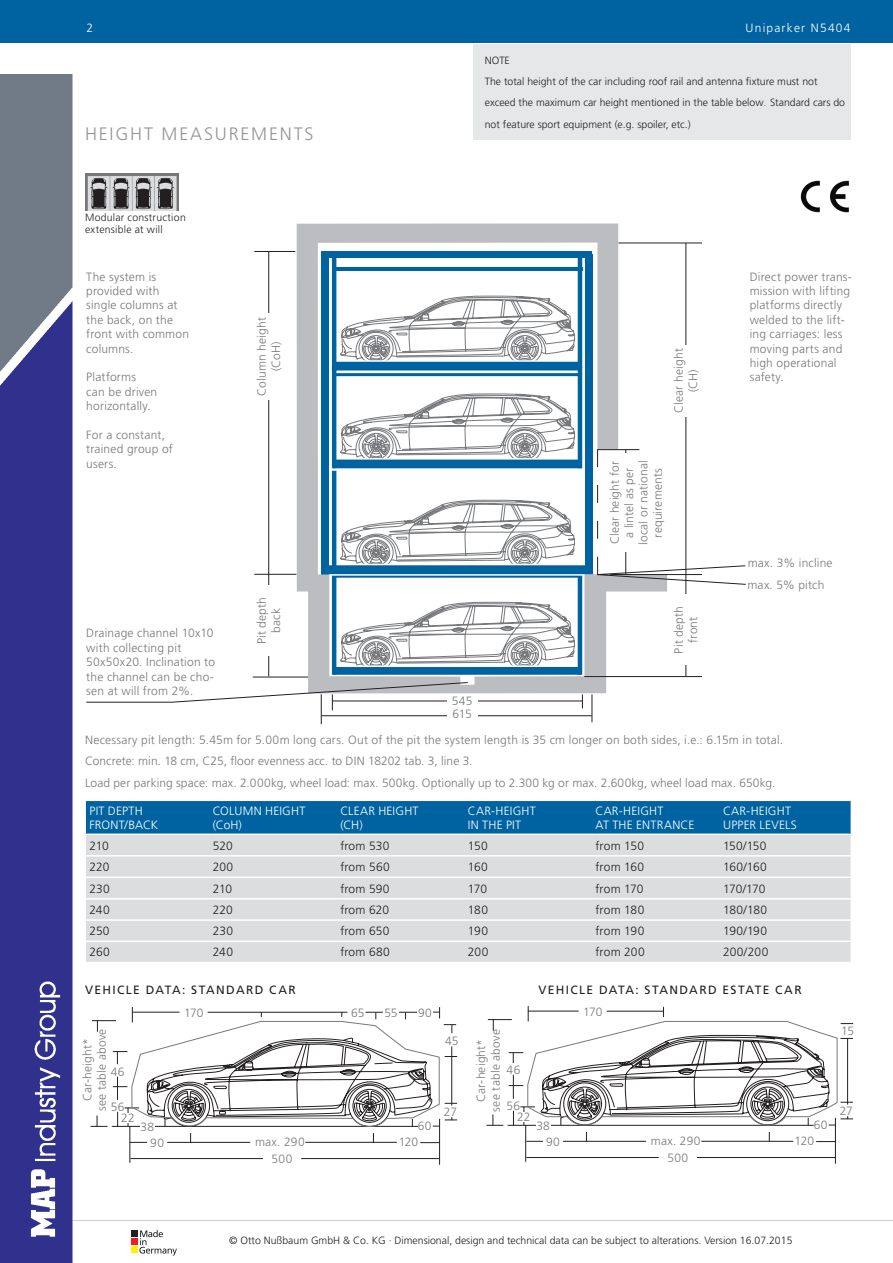
<style>
.page{position:relative;width:893px;height:1263px;background:#fff}
.page>*{position:absolute;margin:0;border:0;box-sizing:border-box;transform-origin:0 0}
.Schlagzeile{font:300 18px "Frutiger LT";letter-spacing:.1em;color:#939598}
.technical_draw{font:300 12px/14.4px "Frutiger LT";letter-spacing:.015em;color:#76787b}
.t1{font:300 12px "Frutiger LT";letter-spacing:.015em;color:#231f20}
.Produktvorstellung{font:300 12px "Frutiger LT";letter-spacing:.01em;color:#76787b}
.table_headline{font:300 12px/14.4px "Frutiger LT";letter-spacing:.02em;color:#fff}
.Argumentation{font:12px "Frutiger LT";letter-spacing:.115em;color:#231f20}
.Kopfzeile_rechts{font:300 12px "Frutiger LT";letter-spacing:.1em;color:#fff}
.picture_title{font:300 10.5px/21.3px "Frutiger LT";color:#231f20}
.picture_title-2{font:300 10.5px "Frutiger LT";letter-spacing:.02em;color:#231f20}
.s1{font-size:12px;color:#76787b}
</style>
<div class="page">
<div style="left:0;top:0;width:893px;height:43px;background:#0063a1"></div>
<div style="left:473px;top:44px;width:378px;height:96px;background:#e6e7e9"></div>
<img style="left:0;top:75px;width:893px;height:1188px">
<p class="Kopfzeile_rechts" style="left:86px;top:21px;width:8px">2</p>
<p class="Kopfzeile_rechts" style="left:746px;top:21px;width:106px">Uniparker N5404</p>
<p class="Schlagzeile" style="left:85px;top:123px;width:230px">HEIGHT MEASUREMENTS</p>
<p class="picture_title-2" style="left:85px;top:211px;width:102px">Modular construction</p>
<p class="picture_title-2" style="left:85px;top:224px;width:79px">extensible at will</p>
<p class="technical_draw" style="left:86px;top:269px;width:104px">The system is provided with single columns at the back, on the front with common columns.</p>
<p class="technical_draw" style="left:86px;top:370px;width:72px">Platforms can be driven horizontally.</p>
<p class="technical_draw" style="left:86px;top:428px;width:88px">For a constant, trained group of users.</p>
<p class="technical_draw" style="left:255px;top:396px;width:80px;rotate:-90deg">Column height</p>
<p class="technical_draw" style="left:269px;top:371px;width:31px;rotate:-90deg">(CoH)</p>
<p class="picture_title" style="left:485px;top:50px;width:27px">NOTE</p>
<p class="picture_title" style="left:485px;top:71px;width:362px">The total height of the car including roof rail and antenna fixture must not exceed the maximum car height mentioned in the table below<span class="s1">.</span> Standard cars do not feature sport equipment (e.g. spoiler, etc.)</p>
<p class="technical_draw" style="left:672px;top:413px;width:66px;rotate:-90deg">Clear height</p>
<p class="technical_draw" style="left:686px;top:392px;width:24px;rotate:-90deg">(CH)</p>
<p class="technical_draw" style="left:608px;top:545px;width:87px;text-align:center;rotate:-90deg">Clear height for a lintel as per local or national requirements</p>
<p class="technical_draw" style="left:750px;top:269px;width:104px">Direct power trans&shy;mission with lifting platforms directly welded to the lift&shy;ing carriages: less moving parts and high operational safety.</p>
<p class="technical_draw" style="left:748px;top:556px;width:86px">max. 3% incline</p>
<p class="technical_draw" style="left:747px;top:578px;width:78px">max. 5% pitch</p>
<p class="technical_draw" style="left:86px;top:626px;width:130px">Drainage channel 10x10 with collecting pit<br>50x50x20. Inclination to the channel can be cho&shy;sen at will from 2%.</p>
<p class="technical_draw" style="left:255px;top:644px;width:49px;rotate:-90deg">Pit depth</p>
<p class="technical_draw" style="left:269px;top:633px;width:26px;rotate:-90deg">back</p>
<p class="technical_draw" style="left:672px;top:654px;width:49px;text-align:center;rotate:-90deg">Pit depth front</p>
<p class="technical_draw" style="left:452px;top:694px;width:22px">545</p>
<p class="technical_draw" style="left:453px;top:706px;width:21px">615</p>
<p class="technical_draw" style="left:85px;top:733px;width:700px">Necessary pit length: 5.45m for 5.00m long cars. Out of the pit the system length is 35 cm longer on both sides, i.e.: 6.15m in total.</p>
<p class="Produktvorstellung" style="left:85px;top:754px;width:389px">Concrete: min. 18 cm, C25, floor evenness acc. to DIN 18202 tab. 3, line 3.</p>
<p class="Produktvorstellung" style="left:85px;top:776px;width:692px">Load per parking space: max. 2.000kg, wheel load: max. 500kg. Optionally up to 2.300 kg or max. 2.600kg, wheel load max. 650kg.</p>
<p class="table_headline" style="left:89px;top:803px;width:55px">PIT DEPTH</p>
<p class="table_headline" style="left:89px;top:818px;width:70px">FRONT/BACK</p>
<p class="table_headline" style="left:213px;top:803px;width:94px">COLUMN HEIGHT</p>
<p class="table_headline" style="left:213px;top:818px;width:31px">(CoH)</p>
<p class="table_headline" style="left:340px;top:803px;width:80px">CLEAR HEIGHT (CH)</p>
<p class="table_headline" style="left:468px;top:803px;width:69px">CAR-HEIGHT<br>IN THE PIT</p>
<p class="table_headline" style="left:595px;top:803px;width:100px">CAR-HEIGHT<br>AT THE ENTRANCE</p>
<p class="table_headline" style="left:723px;top:803px;width:75px">CAR-HEIGHT<br>UPPER LEVELS</p>
<p class="t1" style="left:89px;top:839px;width:21px">210</p>
<p class="t1" style="left:213px;top:839px;width:22px">520</p>
<p class="t1" style="left:340px;top:839px;width:51px">from 530</p>
<p class="t1" style="left:468px;top:839px;width:21px">150</p>
<p class="t1" style="left:595px;top:839px;width:50px">from 150</p>
<p class="t1" style="left:723px;top:839px;width:45px">150/150</p>
<p class="t1" style="left:89px;top:860px;width:22px">220</p>
<p class="t1" style="left:213px;top:860px;width:22px">200</p>
<p class="t1" style="left:340px;top:860px;width:51px">from 560</p>
<p class="t1" style="left:468px;top:860px;width:22px">160</p>
<p class="t1" style="left:595px;top:860px;width:50px">from 160</p>
<p class="t1" style="left:723px;top:860px;width:45px">160/160</p>
<p class="t1" style="left:89px;top:882px;width:22px">230</p>
<p class="t1" style="left:213px;top:882px;width:21px">210</p>
<p class="t1" style="left:340px;top:882px;width:51px">from 590</p>
<p class="t1" style="left:468px;top:882px;width:21px">170</p>
<p class="t1" style="left:595px;top:882px;width:50px">from 170</p>
<p class="t1" style="left:723px;top:882px;width:44px">170/170</p>
<p class="t1" style="left:89px;top:903px;width:22px">240</p>
<p class="t1" style="left:213px;top:903px;width:22px">220</p>
<p class="t1" style="left:340px;top:903px;width:50px">from 620</p>
<p class="t1" style="left:468px;top:903px;width:22px">180</p>
<p class="t1" style="left:595px;top:903px;width:50px">from 180</p>
<p class="t1" style="left:723px;top:903px;width:46px">180/180</p>
<p class="t1" style="left:89px;top:924px;width:22px">250</p>
<p class="t1" style="left:213px;top:924px;width:22px">230</p>
<p class="t1" style="left:340px;top:924px;width:51px">from 650</p>
<p class="t1" style="left:468px;top:924px;width:22px">190</p>
<p class="t1" style="left:595px;top:924px;width:50px">from 190</p>
<p class="t1" style="left:723px;top:924px;width:46px">190/190</p>
<p class="t1" style="left:89px;top:945px;width:22px">260</p>
<p class="t1" style="left:213px;top:945px;width:22px">240</p>
<p class="t1" style="left:340px;top:945px;width:51px">from 680</p>
<p class="t1" style="left:468px;top:945px;width:22px">200</p>
<p class="t1" style="left:595px;top:945px;width:51px">from 200</p>
<p class="t1" style="left:723px;top:945px;width:47px">200/200</p>
<p class="Argumentation" style="left:85px;top:983px;width:212px">VEHICLE DATA: STANDARD CAR</p>
<p class="Argumentation" style="left:538px;top:983px;width:265px">VEHICLE DATA: STANDARD ESTATE CAR</p>
<p class="technical_draw" style="left:184px;top:1005px;width:21px">170</p>
<p class="technical_draw" style="left:351px;top:1005px;width:15px">65</p>
<p class="technical_draw" style="left:384px;top:1005px;width:15px">55</p>
<p class="technical_draw" style="left:418px;top:1005px;width:15px">90</p>
<p class="technical_draw" style="left:583px;top:1005px;width:21px">170</p>
<p class="technical_draw" style="left:80px;top:1101px;width:64px;rotate:-90deg">Car-height*</p>
<p class="technical_draw" style="left:95px;top:1111px;width:84px;rotate:-90deg">see table above</p>
<p class="technical_draw" style="left:111px;top:1064px;width:15px">46</p>
<p class="technical_draw" style="left:111px;top:1099px;width:15px">56</p>
<p class="technical_draw" style="left:121px;top:1111px;width:15px">22</p>
<p class="technical_draw" style="left:418px;top:1119px;width:15px">60</p>
<p class="technical_draw" style="left:141px;top:1119px;width:15px">38</p>
<p class="technical_draw" style="left:150px;top:1136px;width:15px">90</p>
<p class="technical_draw" style="left:255px;top:1135px;width:51px">max. 290</p>
<p class="technical_draw" style="left:399px;top:1135px;width:21px">120</p>
<p class="technical_draw" style="left:272px;top:1151px;width:22px">500</p>
<p class="technical_draw" style="left:445px;top:1033px;width:15px">45</p>
<p class="technical_draw" style="left:444px;top:1105px;width:15px">27</p>
<p class="technical_draw" style="left:474px;top:1102px;width:64px;rotate:-90deg">Car-height*</p>
<p class="technical_draw" style="left:488px;top:1111px;width:84px;rotate:-90deg">see table above</p>
<p class="technical_draw" style="left:507px;top:1063px;width:15px">46</p>
<p class="technical_draw" style="left:507px;top:1098px;width:15px">56</p>
<p class="technical_draw" style="left:517px;top:1110px;width:15px">22</p>
<p class="technical_draw" style="left:814px;top:1118px;width:15px">60</p>
<p class="technical_draw" style="left:536px;top:1118px;width:15px">38</p>
<p class="technical_draw" style="left:546px;top:1135px;width:15px">90</p>
<p class="technical_draw" style="left:651px;top:1134px;width:51px">max. 290</p>
<p class="technical_draw" style="left:795px;top:1134px;width:21px">120</p>
<p class="technical_draw" style="left:667px;top:1150px;width:22px">500</p>
<p class="technical_draw" style="left:841px;top:1024px;width:14px">15</p>
<p class="technical_draw" style="left:840px;top:1104px;width:15px">27</p>
<p class="picture_title" style="left:229px;top:1230px;width:565px">© Otto Nußbaum GmbH &amp; Co. KG · Dimensional, design and technical data can be subject to alterations. Version 16.07.2015</p>
</div>
